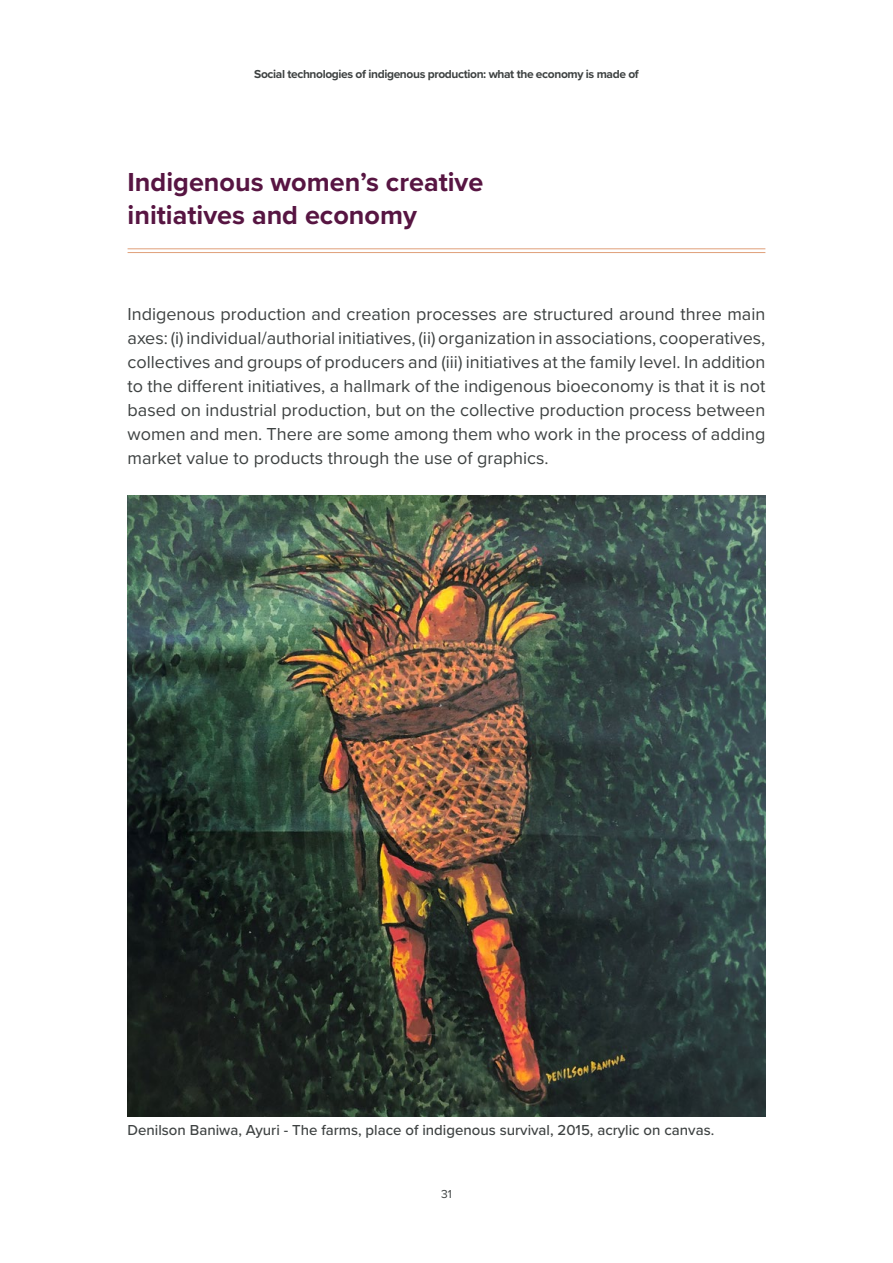
<style>
.page{position:relative;width:893px;height:1263px;background:#fff}
.page>*{position:absolute;margin:0;border:0;box-sizing:border-box;transform-origin:0 0}
.t1{font:700 27px/33px "Proxima Nova";color:#571542}
.t2{font:18px/24px "Proxima Nova";color:#3e4242;text-align:justify}
.t3{font:500 15px "Proxima Nova";color:#3e4242}
.t4{font:700 12px "Proxima Nova";letter-spacing:-.03em;color:#3e4242}
.t5{font:12px "Proxima Nova";color:#3e4242}
</style>
<div class="page">
<hr style="left:128px;top:248px;width:637px;height:1px;background:#e0a07a">
<hr style="left:128px;top:252px;width:637px;height:1px;background:#e0a07a">
<img style="left:128px;top:495px;width:637px;height:622px">
<p class="t4" style="left:254px;top:65px;width:386px">Social technologies of indigenous production: what the economy is made of</p>
<h1 class="t1" style="left:128px;top:165px;width:357px">Indigenous women’s creative initiatives and economy</h1>
<p class="t2" style="left:128px;top:302px;width:639px">Indigenous production and creation processes are structured around three main axes: (i) individual/authorial initiatives, (ii) organization in associations, cooperatives, collectives and groups of producers and (iii) initiatives at the family level. In addition to the different initiatives, a hallmark of the indigenous bioeconomy is that it is not based on industrial production, but on the collective production process between women and men. There are some among them who work in the process of adding market value to products through the use of graphics.</p>
<p class="t3" style="left:128px;top:1119px;width:588px">Denilson Baniwa, Ayuri - The farms, place of indigenous survival, 2015, acrylic on canvas.</p>
<p class="t5" style="left:441px;top:1184px;width:12px">31</p>
</div>
